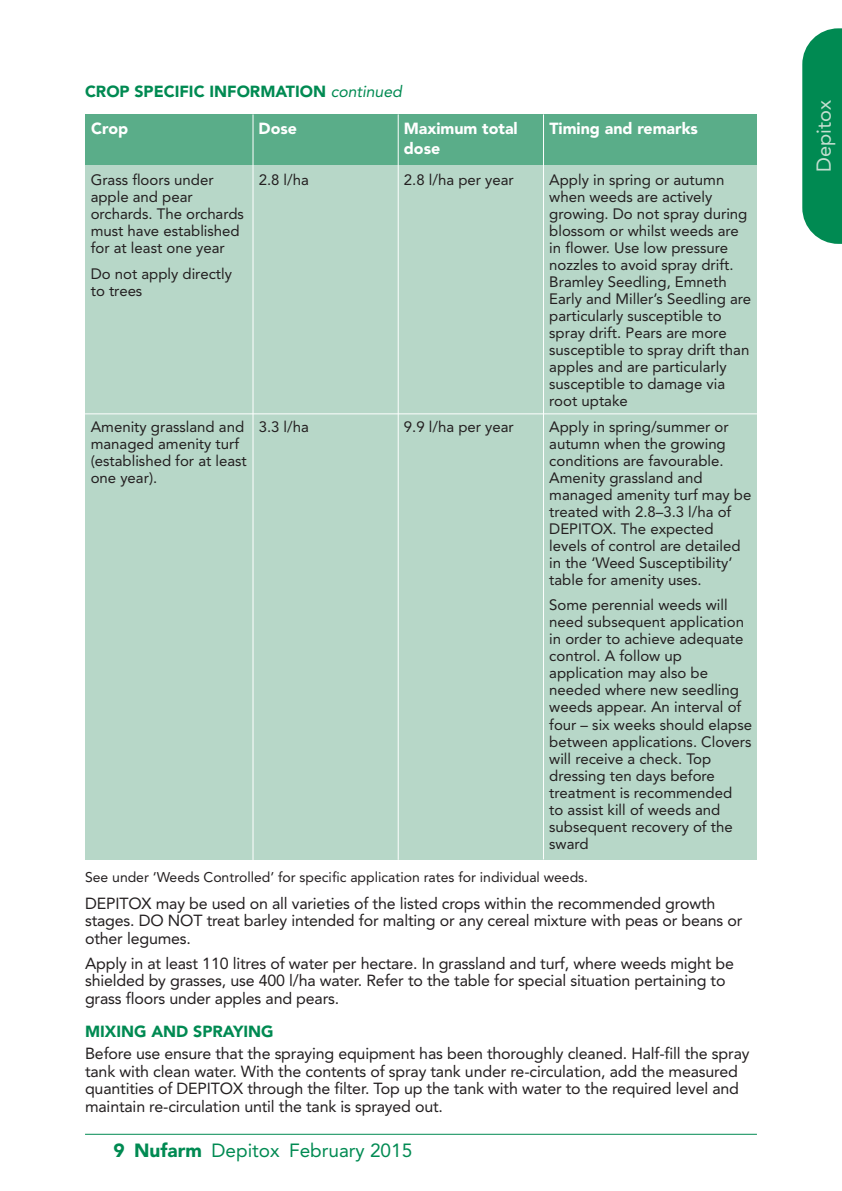
<style>
.page{position:relative;width:842px;height:1191px;background:#fff}
.page>*{position:absolute;margin:0;border:0;box-sizing:border-box;transform-origin:0 0}
.t1{font:20px "Avenir";color:#c5dfd1}
.t2{font:19px "Avenir";color:#008a52}
.t3{font:16px/17.6px "Avenir";letter-spacing:-.01em;color:#231f20}
.t4{font:900 16px "Avenir";color:#008a52}
.t5{font:900 16px "Avenir";color:#fff}
.t6{font:15px/17px "Avenir";color:#231f20}
.t7{font:14px "Avenir";color:#231f20}
.s1{font-weight:400;font-style:italic}
.s2{font-weight:900}
</style>
<div class="page">
<svg style="left:802px;top:28px;width:40px;height:216px;background:#159360"></svg>
<hr style="left:85px;top:1133px;width:672px;height:1px;background:#008a52">
<div style="left:85px;top:114px;width:672px;height:51px;background:#5aad89"></div>
<div style="left:85px;top:165px;width:672px;height:695px;background:#b7d7c8"></div>
<hr style="left:398px;top:114px;width:1px;height:746px;background:#fff">
<hr style="left:543px;top:114px;width:1px;height:745px;background:#fff">
<hr style="left:85px;top:413px;width:672px;height:1px;background:#fff">
<hr style="left:253px;top:114px;width:1px;height:746px;background:#fff">
<p class="t4" style="left:85px;top:85px;width:318px">CROP SPECIFIC INFORMATION <span class="s1">continued</span></p>
<p class="t5" style="left:91px;top:122px;width:38px">Crop</p>
<p class="t5" style="left:259px;top:122px;width:40px">Dose</p>
<p class="t5" style="left:404px;top:122px;width:115px">Maximum total</p>
<p class="t5" style="left:549px;top:122px;width:150px">Timing and remarks</p>
<p class="t5" style="left:404px;top:142px;width:38px">dose</p>
<p class="t6" style="left:91px;top:173px;width:155px">Grass floors under apple and pear orchards. The orchards must have established for at least one year</p>
<p class="t6" style="left:91px;top:266px;width:143px">Do not apply directly to trees</p>
<p class="t6" style="left:259px;top:173px;width:52px">2.8 l/ha</p>
<p class="t6" style="left:404px;top:173px;width:111px">2.8 l/ha per year</p>
<p class="t6" style="left:549px;top:173px;width:203px">Apply in spring or autumn when weeds are actively growing. Do not spray during blossom or whilst weeds are in flower. Use low pressure nozzles to avoid spray drift.<br>Bramley Seedling, Emneth<br>Early and Miller’s Seedling are particularly susceptible to spray drift. Pears are more susceptible to spray drift than apples and are particularly susceptible to damage via root uptake</p>
<p class="t6" style="left:549px;top:419px;width:204px">Apply in spring/summer or autumn when the growing conditions are favourable.<br>Amenity grassland and managed amenity turf may be treated with 2.8–3.3 l/ha of<br>DEPITOX. The expected levels of control are detailed in the ‘Weed Susceptibility’ table for amenity uses.</p>
<p class="t6" style="left:549px;top:598px;width:204px">Some perennial weeds will need subsequent application in order to achieve adequate control. A follow up application may also be needed where new seedling weeds appear. An interval of four – six weeks should elapse between applications. Clovers will receive a check. Top dressing ten days before treatment is recommended<br>to assist kill of weeds and subsequent recovery of the sward</p>
<p class="t6" style="left:259px;top:419px;width:52px">3.3 l/ha</p>
<p class="t6" style="left:404px;top:419px;width:111px">9.9 l/ha per year</p>
<p class="t6" style="left:91px;top:419px;width:158px">Amenity grassland and managed amenity turf (established for at least one year).</p>
<p class="t7" style="left:85px;top:871px;width:505px">See under ‘Weeds Controlled’ for specific application rates for individual weeds.</p>
<p class="t3" style="left:85px;top:895px;width:659px">DEPITOX may be used on all varieties of the listed crops within the recommended growth stages. DO NOT treat barley intended for malting or any cereal mixture with peas or beans or other legumes.</p>
<p class="t3" style="left:85px;top:955px;width:650px">Apply in at least 110 litres of water per hectare. In grassland and turf, where weeds might be shielded by grasses, use 400 l/ha water. Refer to the table for special situation pertaining to grass floors under apples and pears.</p>
<p class="t4" style="left:85px;top:1025px;width:190px">MIXING AND SPRAYING</p>
<p class="t3" style="left:85px;top:1046px;width:666px">Before use ensure that the spraying equipment has been thoroughly cleaned. Half-fill the spray tank with clean water. With the contents of spray tank under re-circulation, add the measured quantities of DEPITOX through the filter. Top up the tank with water to the required level and maintain re-circulation until the tank is sprayed out.</p>
<p class="t2" style="left:113px;top:1142px;width:300px"><span class="s2">9 Nufarm</span> Depitox February 2015</p>
<h1 class="t1" style="left:816px;top:172px;width:73px;rotate:-90deg">Depitox</h1>
</div>
